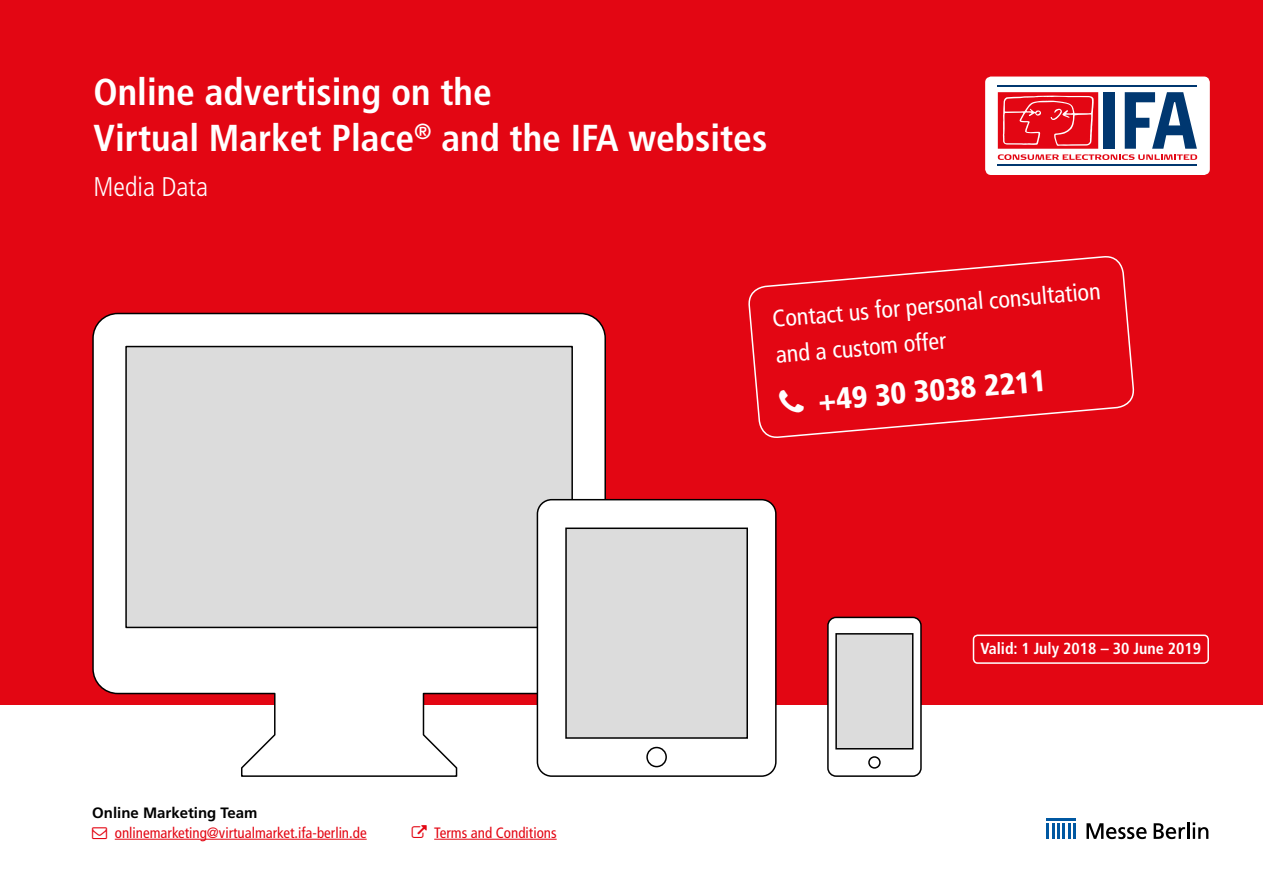
<style>
.page{position:relative;width:1263px;height:893px;background:#fff}
.page>*{position:absolute;margin:0;border:0;box-sizing:border-box;transform-origin:0 0}
.t1{font:700 condensed 37.5px/46.5px "Frutiger LT Std";color:#fff}
.t2{font:900 condensed 30px "Frutiger LT Std";color:#fff}
.t3{font:300 condensed 27px "Frutiger LT Std";color:#fff}
.t4{font:condensed 24px/36px "Frutiger LT Std";color:#fff}
.t5{font:700 condensed 16.05px "Frutiger LT Std";color:#fff}
.t6{font:condensed 15px "Frutiger LT Std";color:#e30613}
.t7{font:700 15px "Frutiger LT Std";color:#000}
</style>
<div class="page">
<div style="left:0;top:0;width:1263px;height:704px;background:#e30613"></div>
<svg style="left:92px;top:312px;width:514px;height:465px"></svg>
<svg style="left:536px;top:498px;width:241px;height:279px"></svg>
<svg style="left:826px;top:616px;width:96px;height:161px"></svg>
<svg style="left:1154px;top:822px;width:54px;height:17px"></svg>
<svg style="left:1086px;top:823px;width:61px;height:16px"></svg>
<hr style="left:1046px;top:818px;width:30px;height:3px;background:#0058a2">
<hr style="left:1046px;top:823px;width:3px;height:16px;background:#0058a2">
<svg style="left:1052px;top:823px;width:2px;height:16px"></svg>
<hr style="left:1057px;top:823px;width:3px;height:16px;background:#0058a2">
<hr style="left:1062px;top:823px;width:3px;height:16px;background:#0058a2">
<svg style="left:1068px;top:823px;width:2px;height:16px"></svg>
<hr style="left:1073px;top:823px;width:3px;height:16px;background:#0058a2">
<svg style="left:748px;top:256px;width:387px;height:182px"></svg>
<hr style="left:115px;top:839px;width:252px;height:1px;background:#e30613">
<hr style="left:434px;top:839px;width:123px;height:1px;background:#e30613">
<div style="left:973px;top:634px;width:236px;height:30px;border:2px solid #fff;border-radius:4px"></div>
<div style="left:985px;top:77px;width:225px;height:98px;background:#fff;border-radius:6px"></div>
<hr style="left:998px;top:165px;width:199px;height:1px;background:#003770">
<hr style="left:998px;top:86px;width:199px;height:1px;background:#003770">
<svg style="left:998px;top:92px;width:199px;height:68px"></svg>
<svg style="left:779px;top:389px;width:25px;height:25px"></svg>
<h1 class="t1" style="left:94px;top:68px;width:675px">Online advertising on the<br>Virtual Market Place<sup>®</sup> and the IFA websites</h1>
<h3 class="t3" style="left:94px;top:172px;width:116px">Media Data</h3>
<h3 class="t4" style="left:771px;top:301px;width:331px;rotate:-5deg">Contact us for personal consultation and a custom offer</h3>
<h2 class="t2" style="left:817px;top:382px;width:230px;rotate:-5deg">+49 30 3038 2211</h2>
<p class="t7" style="left:92px;top:804px;width:167px">Online Marketing Team</p>
<p class="t6" style="left:115px;top:824px;width:253px">onlinemarketing@virtualmarket.ifa-berlin.de</p>
<p class="t6" style="left:434px;top:824px;width:124px">Terms and Conditions</p>
<p class="t5" style="left:980px;top:639px;width:222px">Valid: 1 July 2018 – 30 June 2019</p>
</div>
